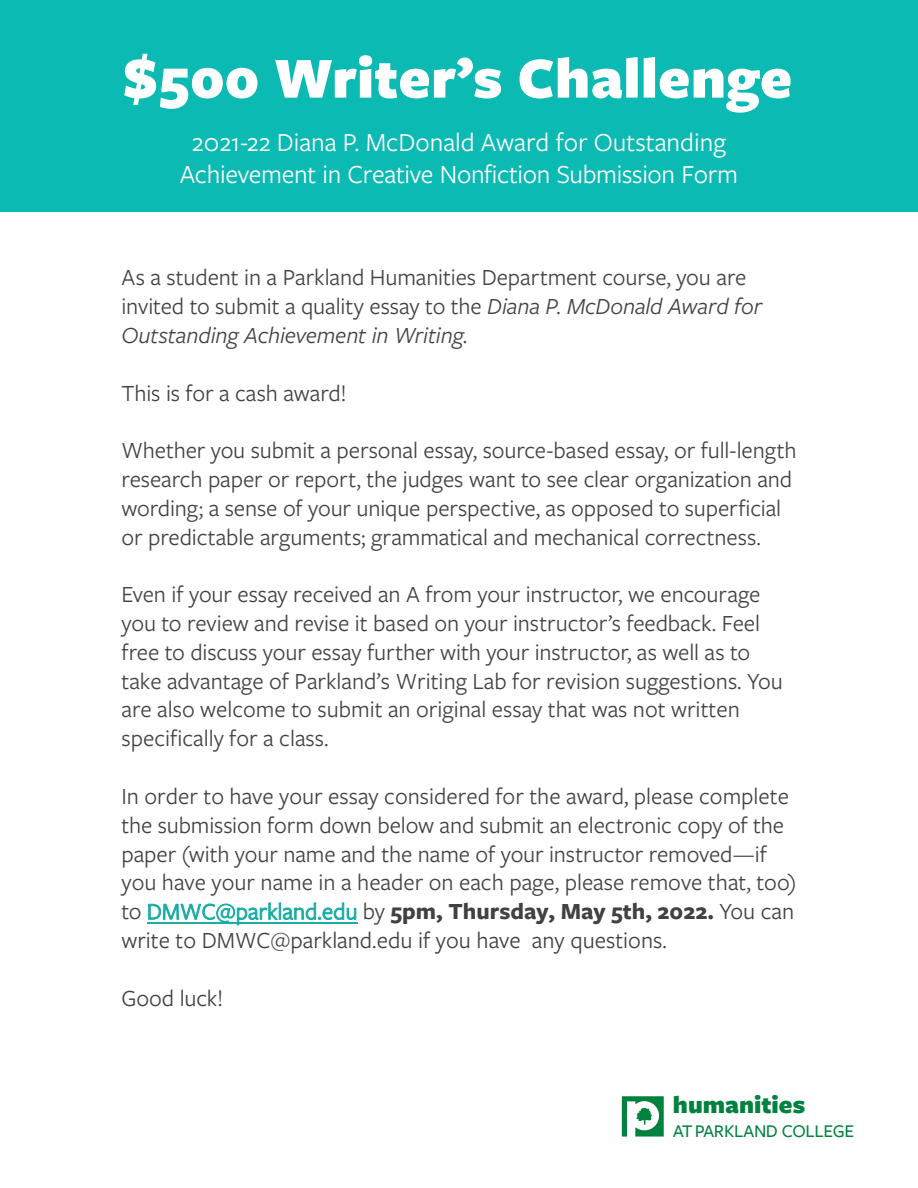
<style>
.page{position:relative;width:918px;height:1188px;background:#fff}
.page>*{position:absolute;margin:0;border:0;box-sizing:border-box;transform-origin:0 0}
.t1{font:900 60px "Freight Sans Pro";letter-spacing:.005em;color:#fff}
.t2{font:27px/32.4px "Freight Sans Pro";letter-spacing:-.015em;color:#fff;text-align:center}
.t3{font:900 25.65px "Freight Sans Pro";color:#00823f}
.t4{font:24px/28.8px "Freight Sans Pro";letter-spacing:-.005em;color:#434345}
.t5{font:24px "Freight Sans Pro";letter-spacing:-.005em;color:#414042}
.t6{font:500 18.6px "Freight Sans Pro";letter-spacing:-.015em;color:#00823f}
.s1{font-style:italic}
.s2{color:#434244}
.s3{color:#19aea4}
.s4{color:#414042}
.s5{font-weight:700;color:#414042}
</style>
<div class="page">
<div style="left:0;top:0;width:918px;height:212px;background:#0cbab4"></div>
<hr style="left:147px;top:922px;width:211px;height:1px;background:#19aea4">
<svg style="left:622px;top:1096px;width:42px;height:41px"></svg>
<h1 class="t1" style="left:123px;top:36px;width:671px">$500 Writer’s Challenge</h1>
<p class="t2" style="left:180px;top:124px;width:560px">2021-22 Diana P. McDonald Award for Outstanding<br>Achievement in Creative Nonfiction Submission Form</p>
<p class="t4" style="left:122px;top:262px;width:642px">As a student in a Parkland Humanities Department course, you are invited to submit a quality essay to the <span class="s1">Diana P. McDonald Award for<br>Outstanding Achievement in Writing</span>.</p>
<p class="t4" style="left:122px;top:377px;width:227px">This is for a cash award!</p>
<p class="t4" style="left:122px;top:435px;width:677px">Whether you submit a personal essay, source-based essay, or full-length research paper or report, the judges want to see clear organization and wording; a sense of your unique perspective, as opposed to superficial or predictable arguments; grammatical and mechanical correctness.</p>
<p class="t4" style="left:122px;top:579px;width:663px">Even if your essay received an A from your instructor, we encourage you to review and revise it based on your instructor’s feedback. Feel free to discuss your essay further with your instructor, as well as to take advantage of Parkland’s Writing Lab for revision suggestions. You are also welcome to submit an original essay that <span class="s2">was n</span>ot written specifically for a class.</p>
<p class="t4" style="left:122px;top:781px;width:676px">In order to have your essay considered <span class="s2">for the a</span>ward, please complete the submission form down below and submit an electronic copy of the paper (with your name and the name of your instructor removed—if you have your name in a header on each page, please remove that, too) to <span class="s3">DMWC@parkland.edu</span> <span class="s4">by</span> <span class="s5">5pm, Thursday, May 5th, 2022.</span> <span class="s4">You can write to DMWC@parkland.edu if you have any questions.</span></p>
<p class="t5" style="left:122px;top:982px;width:103px">Good luck!</p>
<p class="t3" style="left:673px;top:1086px;width:134px">humanities</p>
<p class="t6" style="left:673px;top:1118px;width:183px">AT PARKLAND COLLEGE</p>
</div>
